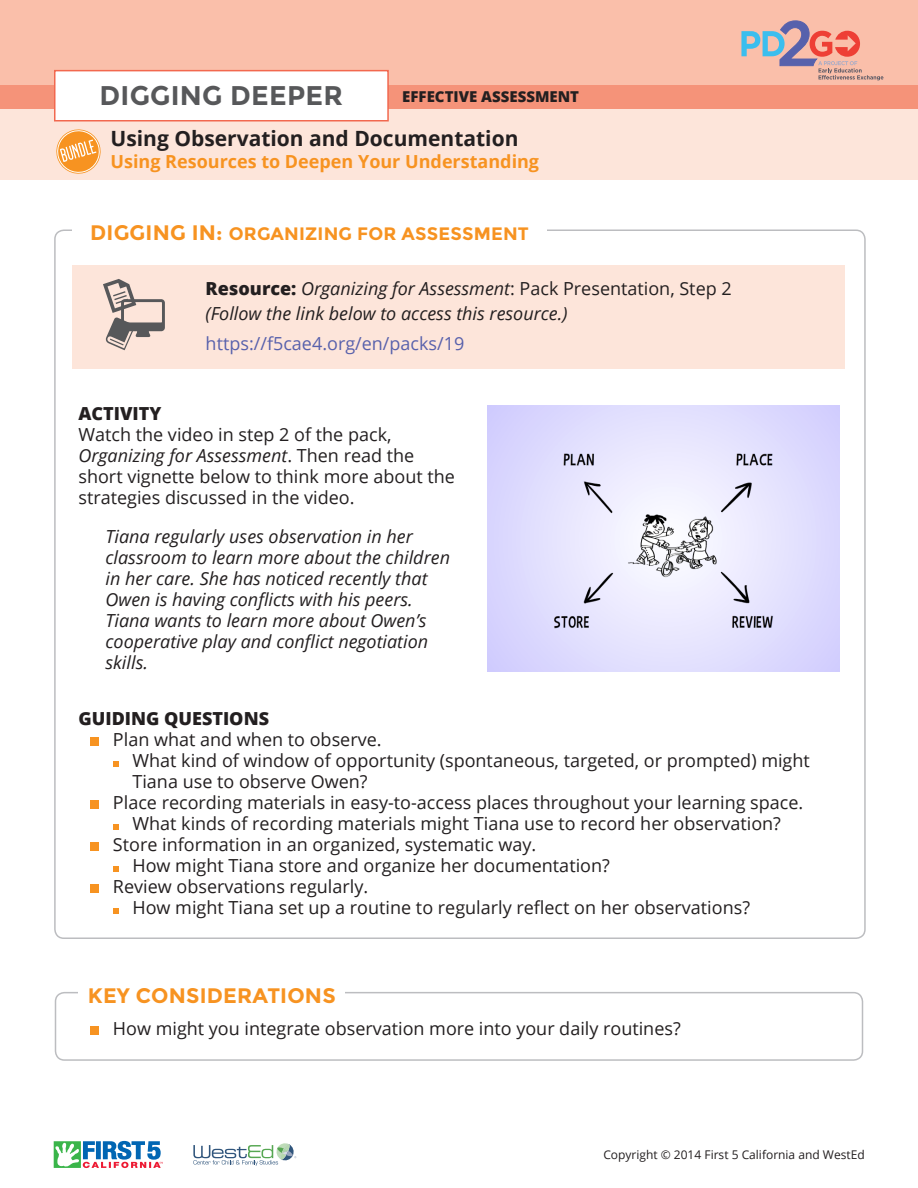
<style>
.page{position:relative;width:918px;height:1188px;background:#fff}
.page>*{position:absolute;margin:0;border:0;box-sizing:border-box;transform-origin:0 0}
.t1{font:700 27px "Montserrat";letter-spacing:.01em;color:#57585a}
.t2{font:700 21px "Open Sans";color:#231f20}
.Head{font:700 21px "Montserrat";letter-spacing:.01em;color:#f79321}
.copy_-_inset_1_tab{font:18px/21px "Open Sans";color:#231f20}
.copy{font:italic 18px/21px "Open Sans";color:#231f20}
.copy-2{font:18px/21px "Open Sans";color:#231f20}
.t3{font:700 18px "Open Sans";color:#f79321}
.Head-2{font:700 18px "Montserrat";letter-spacing:.01em;color:#f79321}
.copy-3{font:18px "Open Sans";color:#5861ac}
.copy-4{font:800 18px "Open Sans";color:#231f20}
.Subhead_2{font:800 18px "Open Sans";color:#231f20}
.t4{font:800 15px "Open Sans";color:#231f20}
.t5{font:12px "Open Sans";color:#231f20}
.s1{font-size:21px}
.s2{font-weight:800;font-style:normal}
.s3{font-style:normal}
.s4{font-style:italic}
</style>
<div class="page">
<div style="left:0;top:103px;width:918px;height:76px;background:#fde5da"></div>
<svg style="left:54px;top:1141px;width:109px;height:27px"></svg>
<svg style="left:193px;top:1143px;width:103px;height:23px"></svg>
<div style="left:0;top:0;width:918px;height:85px;background:#fabfaa"></div>
<div style="left:0;top:85px;width:918px;height:24px;background:#f59379"></div>
<div style="left:55px;top:71px;width:333px;height:50px;background:#fff"></div>
<div style="left:54px;top:70px;width:335px;height:52px;border:2px solid #f2684f"></div>
<svg style="left:741px;top:21px;width:142px;height:59px"></svg>
<svg style="left:56px;top:129px;width:45px;height:45px"></svg>
<div style="left:90px;top:737px;width:9px;height:9px;background:#f79321"></div>
<svg style="left:113px;top:762px;width:5px;height:5px"></svg>
<div style="left:90px;top:800px;width:9px;height:9px;background:#f79321"></div>
<svg style="left:113px;top:825px;width:5px;height:5px"></svg>
<div style="left:90px;top:842px;width:9px;height:9px;background:#f79321"></div>
<svg style="left:113px;top:867px;width:5px;height:5px"></svg>
<div style="left:90px;top:884px;width:9px;height:9px;background:#f79321"></div>
<svg style="left:113px;top:909px;width:5px;height:5px"></svg>
<img style="left:487px;top:405px;width:353px;height:266px">
<div style="left:55px;top:992px;width:808px;height:69px;border:2px solid #bcbdc0;border-radius:9px"></div>
<div style="left:90px;top:1026px;width:9px;height:9px;background:#f79321"></div>
<div style="left:78px;top:981px;width:267px;height:23px;background:#fff"></div>
<div style="left:72px;top:265px;width:773px;height:104px;background:#fde5da"></div>
<svg style="left:103px;top:279px;width:62px;height:71px"></svg>
<h1 class="t1" style="left:100px;top:79px;width:245px">DIGGING DEEPER</h1>
<p class="t4" style="left:402px;top:85px;width:178px">EFFECTIVE ASSESSMENT</p>
<p class="t2" style="left:111px;top:124px;width:409px">Using Observation and Documentation</p>
<p class="t3" style="left:111px;top:148px;width:430px">Using Resources to Deepen Your Understanding</p>
<p class="Head-2" style="left:90px;top:223px;width:440px"><span class="s1">DIGGING IN:</span> ORGANIZING FOR ASSESSMENT</p>
<p class="copy" style="left:206px;top:277px;width:528px"><span class="s2">Resource:</span> Organizing for Assessment<span class="s3">: Pack Presentation, Step 2</span></p>
<p class="copy" style="left:206px;top:303px;width:363px">(Follow the link below to access this resource.)</p>
<p class="copy-3" style="left:206px;top:331px;width:260px">https://f5cae4.org/en/packs/19</p>
<p class="Subhead_2" style="left:78px;top:399px;width:84px">ACTIVITY</p>
<p class="copy-2" style="left:78px;top:423px;width:378px">Watch the video in step 2 of the pack, <span class="s4">Organizing for Assessment</span>. Then read the short vignette below to think more about the strategies discussed in the video.</p>
<p class="copy" style="left:105px;top:525px;width:346px">Tiana regularly uses observation in her classroom to learn more about the children in her care. She has noticed recently that Owen is having conflicts with his peers.<br>Tiana wants to learn more about Owen’s cooperative play and conflict negotiation skills.</p>
<p class="copy-4" style="left:78px;top:704px;width:192px">GUIDING QUESTIONS</p>
<p class="copy_-_inset_1_tab" style="left:113px;top:728px;width:270px">Plan what and when to observe.</p>
<p class="copy_-_inset_1_tab" style="left:132px;top:749px;width:679px">What kind of window of opportunity (spontaneous, targeted, or prompted) might<br>Tiana use to observe Owen?</p>
<p class="copy_-_inset_1_tab" style="left:113px;top:791px;width:692px">Place recording materials in easy-to-access places throughout your learning space.</p>
<p class="copy_-_inset_1_tab" style="left:132px;top:812px;width:650px">What kinds of recording materials might Tiana use to record her observation?</p>
<p class="copy_-_inset_1_tab" style="left:113px;top:833px;width:425px">Store information in an organized, systematic way.</p>
<p class="copy_-_inset_1_tab" style="left:132px;top:854px;width:479px">How might Tiana store and organize her documentation?</p>
<p class="copy_-_inset_1_tab" style="left:113px;top:875px;width:257px">Review observations regularly.</p>
<p class="copy_-_inset_1_tab" style="left:132px;top:896px;width:619px">How might Tiana set up a routine to regularly reflect on her observations?</p>
<p class="Head" style="left:88px;top:983px;width:249px">KEY CONSIDERATIONS</p>
<p class="copy_-_inset_1_tab" style="left:113px;top:1017px;width:569px">How might you integrate observation more into your daily routines?</p>
<p class="t5" style="left:603px;top:1147px;width:263px">Copyright © 2014 First 5 California and WestEd</p>
</div>
